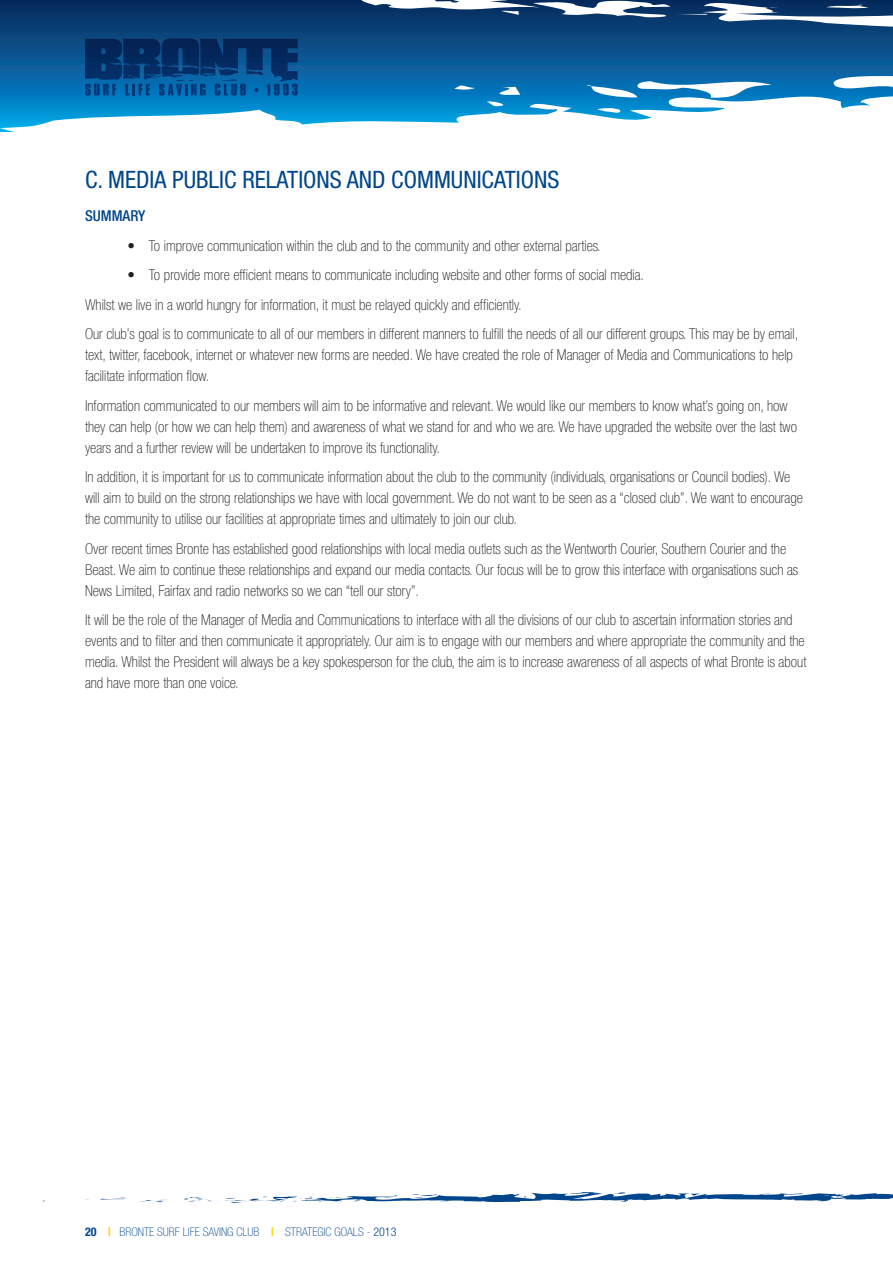
<style>
.page{position:relative;width:893px;height:1263px;background:#fff}
.page>*{position:absolute;margin:0;border:0;box-sizing:border-box;transform-origin:0 0}
.t1{font:condensed 24px "Helvetica Neue";color:#01468c}
.t2{font:100 condensed 15px/21px "Helvetica Neue";color:#231f20}
.t3{font:500 condensed 15px "Helvetica Neue";color:#01468c}
.t4{font:100 condensed 12px "Helvetica Neue";color:#01468c}
.s1{font-weight:700}
.s2{font-weight:700;color:#fed503}
.s3{font-weight:300}
</style>
<div class="page">
<svg style="left:0;top:0;width:893px;height:132px"></svg>
<div style="left:857px;top:108px;width:36px;height:31px;background:#fff"></div>
<div style="left:66px;top:125px;width:483px;height:14px;background:#fff"></div>
<svg style="left:102px;top:1198px;width:25px;height:1px"></svg>
<svg style="left:140px;top:1199px;width:28px;height:3px"></svg>
<svg style="left:183px;top:1192px;width:710px;height:11px"></svg>
<svg style="left:85px;top:38px;width:213px;height:57px;background:#043f79"></svg>
<h1 class="t1" style="left:85px;top:165px;width:476px">C. MEDIA PUBLIC RELATIONS AND COMMUNICATIONS</h1>
<p class="t3" style="left:85px;top:207px;width:18px">SUMMARY</p>
<p class="t2" style="left:128px;top:235px;width:475px">• To improve communication within the club and to the community and other external parties.</p>
<p class="t2" style="left:85px;top:260px;width:715px;line-height:29.5px;text-indent:43px">• To provide more efficient means to communicate including website and other forms of social media.<br>Whilst we live in a world hungry for information, it must be relayed quickly and efficiently.<br>Our club’s goal is to communicate to all of our members in different manners to fulfill the needs of all our different groups. This may be by email,</p>
<p class="t2" style="left:85px;top:344px;width:709px">text, twitter, facebook, internet or whatever new forms are needed. We have created the role of Manager of Media and Communications to help facilitate information flow.</p>
<p class="t2" style="left:85px;top:395px;width:713px">Information communicated to our members will aim to be informative and relevant. We would like our members to know what’s going on, how they can help (or how we can help them) and awareness of what we stand for and who we are. We have upgraded the website over the last two years and a further review will be undertaken to improve its functionality.</p>
<p class="t2" style="left:85px;top:466px;width:719px">In addition, it is important for us to communicate information about the club to the community (individuals, organisations or Council bodies). We will aim to build on the strong relationships we have with local government. We do not want to be seen as a “closed club”. We want to encourage the community to utilise our facilities at appropriate times and ultimately to join our club.</p>
<p class="t2" style="left:85px;top:538px;width:715px">Over recent times Bronte has established good relationships with local media outlets such as the Wentworth Courier, Southern Courier and the<br>Beast. We aim to continue these relationships and expand our media contacts. Our focus will be to grow this interface with organisations such as<br>News Limited, Fairfax and radio networks so we can “tell our story”.</p>
<p class="t2" style="left:85px;top:609px;width:723px">It will be the role of the Manager of Media and Communications to interface with all the divisions of our club to ascertain information stories and events and to filter and then communicate it appropriately. Our aim is to engage with our members and where appropriate the community and the media. Whilst the President will always be a key spokesperson for the club, the aim is to increase awareness of all aspects of what Bronte is about and have more than one voice.</p>
<p class="t4" style="left:85px;top:1225px;width:313px"><span class="s1">20</span> <span class="s2">|</span> BRONTE SURF LIFE SAVING CLUB <span class="s2">|</span> STRATEGIC GOALS - <span class="s3">2013</span></p>
</div>
